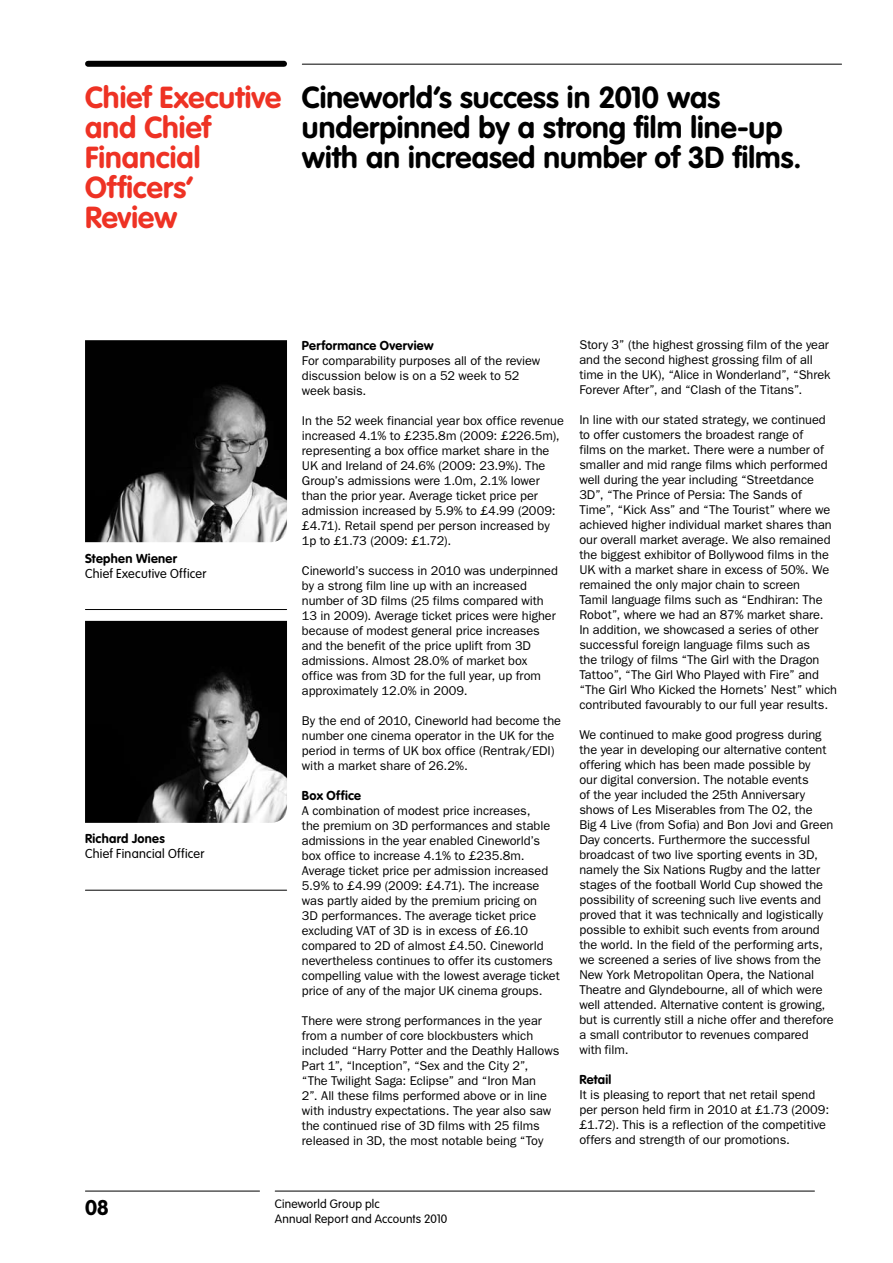
<style>
.page{position:relative;width:893px;height:1263px;background:#fff}
.page>*{position:absolute;margin:0;border:0;box-sizing:border-box;transform-origin:0 0}
.t1{font:700 30px/30px "VAG Rounded Std";letter-spacing:.005em;color:#000}
.t2{font:700 30px/30px "VAG Rounded Std";color:#ee3224}
.t3{font:700 21px "VAG Rounded Std";color:#000}
.t4{font:12.75px/15px "ITC Franklin Gothic Std";letter-spacing:-.005em;color:#000}
.t5{font:700 12.75px "VAG Rounded Std";letter-spacing:.025em;color:#000}
.t6{font:300 12.75px "VAG Rounded Std";letter-spacing:.02em;color:#000}
.t7{font:300 12px/15px "VAG Rounded Std";letter-spacing:.015em;color:#000}
</style>
<div class="page">
<div style="left:88px;top:61px;width:196px;height:6px;background:#000"></div>
<hr style="left:85px;top:1191px;width:175px;height:1px;background:#000">
<hr style="left:275px;top:1191px;width:539px;height:1px;background:#000">
<hr style="left:302px;top:64px;width:540px;height:1px;background:#000">
<img style="left:85px;top:340px;width:202px;height:202px">
<img style="left:85px;top:621px;width:202px;height:202px">
<hr style="left:85px;top:609px;width:202px;height:1px;background:#000">
<hr style="left:85px;top:890px;width:202px;height:1px;background:#000">
<h1 class="t2" style="left:85px;top:84px;width:198px">Chief Executive and Chief<br>Financial<br>Officers’<br>Review</h1>
<h1 class="t1" style="left:302px;top:84px;width:501px">Cineworld’s success in 2010 was underpinned by a strong film line-up with an increased number of 3D films.</h1>
<p class="t5" style="left:85px;top:551px;width:93px">Stephen Wiener</p>
<p class="t6" style="left:85px;top:566px;width:123px">Chief Executive Officer</p>
<p class="t5" style="left:85px;top:831px;width:81px">Richard Jones</p>
<p class="t6" style="left:85px;top:846px;width:121px">Chief Financial Officer</p>
<p class="t5" style="left:302px;top:338px;width:133px">Performance Overview</p>
<p class="t4" style="left:302px;top:353px;width:240px">For comparability purposes all of the review discussion below is on a 52 week to 52 week basis.</p>
<p class="t4" style="left:302px;top:413px;width:264px">In the 52 week financial year box office revenue increased 4.1% to £235.8m (2009: £226.5m), representing a box office market share in the UK and Ireland of 24.6% (2009: 23.9%). The Group’s admissions were 1.0m, 2.1% lower than the prior year. Average ticket price per admission increased by 5.9% to £4.99 (2009: £4.71). Retail spend per person increased by 1p to £1.73 (2009: £1.72).</p>
<p class="t4" style="left:302px;top:563px;width:258px">Cineworld’s success in 2010 was underpinned by a strong film line up with an increased number of 3D films (25 films compared with 13 in 2009). Average ticket prices were higher because of modest general price increases and the benefit of the price uplift from 3D admissions. Almost 28.0% of market box office was from 3D for the full year, up from approximately 12.0% in 2009.</p>
<p class="t4" style="left:302px;top:713px;width:261px">By the end of 2010, Cineworld had become the number one cinema operator in the UK for the period in terms of UK box office (Rentrak/EDI) with a market share of 26.2%.</p>
<p class="t5" style="left:302px;top:788px;width:61px">Box Office</p>
<p class="t4" style="left:302px;top:803px;width:259px">A combination of modest price increases,<br>the premium on 3D performances and stable admissions in the year enabled Cineworld’s box office to increase 4.1% to £235.8m.<br>Average ticket price per admission increased 5.9% to £4.99 (2009: £4.71). The increase was partly aided by the premium pricing on<br>3D performances. The average ticket price excluding VAT of 3D is in excess of £6.10 compared to 2D of almost £4.50. Cineworld nevertheless continues to offer its customers compelling value with the lowest average ticket price of any of the major UK cinema groups.</p>
<p class="t4" style="left:302px;top:1013px;width:259px">There were strong performances in the year from a number of core blockbusters which included “Harry Potter and the Deathly Hallows Part 1”, “Inception”, “Sex and the City 2”,<br>“The Twilight Saga: Eclipse” and “Iron Man<br>2”. All these films performed above or in line with industry expectations. The year also saw the continued rise of 3D films with 25 films released in 3D, the most notable being “Toy</p>
<p class="t4" style="left:579px;top:337px;width:253px">Story 3” (the highest grossing film of the year and the second highest grossing film of all time in the UK), “Alice in Wonderland”, “Shrek Forever After”, and “Clash of the Titans”.</p>
<p class="t4" style="left:579px;top:412px;width:259px">In line with our stated strategy, we continued to offer customers the broadest range of<br>films on the market. There were a number of smaller and mid range films which performed well during the year including “Streetdance 3D”, “The Prince of Persia: The Sands of Time”, “Kick Ass” and “The Tourist” where we achieved higher individual market shares than our overall market average. We also remained the biggest exhibitor of Bollywood films in the UK with a market share in excess of 50%. We remained the only major chain to screen<br>Tamil language films such as “Endhiran: The Robot”, where we had an 87% market share.<br>In addition, we showcased a series of other successful foreign language films such as<br>the trilogy of films “The Girl with the Dragon Tattoo”, “The Girl Who Played with Fire” and “The Girl Who Kicked the Hornets’ Nest” which contributed favourably to our full year results.</p>
<p class="t4" style="left:579px;top:727px;width:256px">We continued to make good progress during the year in developing our alternative content offering which has been made possible by<br>our digital conversion. The notable events<br>of the year included the 25th Anniversary shows of Les Miserables from The O2, the<br>Big 4 Live (from Sofia) and Bon Jovi and Green Day concerts. Furthermore the successful broadcast of two live sporting events in 3D, namely the Six Nations Rugby and the latter stages of the football World Cup showed the possibility of screening such live events and proved that it was technically and logistically possible to exhibit such events from around the world. In the field of the performing arts, we screened a series of live shows from the New York Metropolitan Opera, the National Theatre and Glyndebourne, all of which were well attended. Alternative content is growing, but is currently still a niche offer and therefore a small contributor to revenues compared with film.</p>
<p class="t5" style="left:579px;top:1071px;width:34px">Retail</p>
<p class="t4" style="left:579px;top:1087px;width:251px">It is pleasing to report that net retail spend per person held firm in 2010 at £1.73 (2009: £1.72). This is a reflection of the competitive offers and strength of our promotions.</p>
<h2 class="t3" style="left:85px;top:1196px;width:25px">08</h2>
<p class="t7" style="left:275px;top:1197px;width:174px">Cineworld Group plc<br>Annual Report and Accounts 2010</p>
</div>
